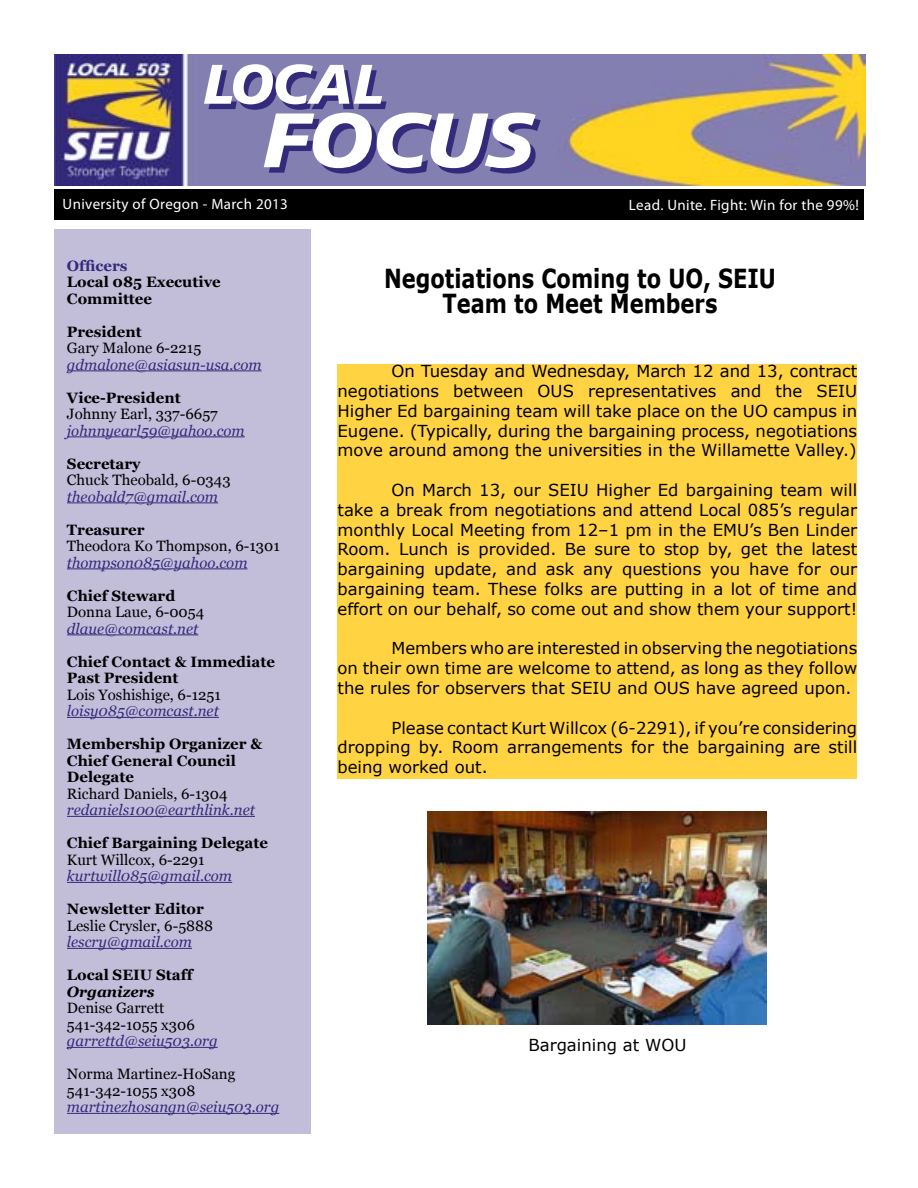
<style>
.page{position:relative;width:918px;height:1188px;background:#fff}
.page>*{position:absolute;margin:0;border:0;box-sizing:border-box;transform-origin:0 0}
.t1{font:700 26.25px/25.2px "Verdana";color:#000;text-align:center;scale:.8 1}
.t2{font:16.5px/19.8px "Verdana";color:#000;text-align:justify}
.t3{font:15px/16.5px "Georgia";color:#000}
.t4{font:italic 15px "Georgia";color:#342a7b}
.t5{font:700 15px/16.5px "Georgia";color:#000}
.t6{font:15px "Myriad Pro";letter-spacing:.025em;color:#fff}
.t7{font:italic 700 15px "Georgia";color:#000}
.t8{font:700 15px "Georgia";color:#342a7b}
</style>
<div class="page">
<div style="left:55px;top:230px;width:256px;height:904px;background:#c2beda"></div>
<hr style="left:67px;top:371px;width:195px;height:1px;background:#342a7b">
<hr style="left:67px;top:437px;width:178px;height:1px;background:#342a7b">
<hr style="left:67px;top:503px;width:151px;height:1px;background:#342a7b">
<hr style="left:67px;top:569px;width:181px;height:1px;background:#342a7b">
<hr style="left:67px;top:635px;width:131px;height:1px;background:#342a7b">
<hr style="left:67px;top:717px;width:152px;height:1px;background:#342a7b">
<hr style="left:67px;top:816px;width:188px;height:1px;background:#342a7b">
<hr style="left:67px;top:882px;width:165px;height:1px;background:#342a7b">
<hr style="left:67px;top:948px;width:125px;height:1px;background:#342a7b">
<hr style="left:67px;top:1047px;width:151px;height:1px;background:#342a7b">
<hr style="left:67px;top:1113px;width:212px;height:1px;background:#342a7b">
<div style="left:54px;top:189px;width:810px;height:31px;background:#000"></div>
<img style="left:54px;top:55px;width:811px;height:130px">
<div style="left:338px;top:364px;width:519px;height:415px;background:#ffd341"></div>
<img style="left:428px;top:811px;width:338px;height:213px">
<p class="t6" style="left:63px;top:194px;width:227px">University of Oregon - March 2013</p>
<p class="t6" style="left:629px;top:196px;width:231px">Lead. Unite. Fight: Win for the 99%!</p>
<p class="t8" style="left:67px;top:256px;width:62px">Officers</p>
<p class="t5" style="left:67px;top:274px;width:155px">Local 085 Executive<br>Committee</p>
<p class="t5" style="left:67px;top:323px;width:76px">President</p>
<p class="t3" style="left:67px;top:340px;width:136px">Gary Malone 6-2215</p>
<p class="t4" style="left:67px;top:355px;width:196px">gdmalone@asiasun-usa.com</p>
<p class="t5" style="left:67px;top:389px;width:115px">Vice-President</p>
<p class="t3" style="left:67px;top:406px;width:152px">Johnny Earl, 337-6657</p>
<p class="t4" style="left:67px;top:421px;width:179px">johnnyearl59@yahoo.com</p>
<p class="t5" style="left:67px;top:455px;width:75px">Secretary</p>
<p class="t3" style="left:67px;top:472px;width:165px">Chuck Theobald, 6-0343</p>
<p class="t4" style="left:67px;top:487px;width:153px">theobald7@gmail.com</p>
<p class="t5" style="left:67px;top:521px;width:79px">Treasurer</p>
<p class="t3" style="left:67px;top:538px;width:214px">Theodora Ko Thompson, 6-1301</p>
<p class="t4" style="left:67px;top:553px;width:182px">thompson085@yahoo.com</p>
<p class="t5" style="left:67px;top:587px;width:110px">Chief Steward</p>
<p class="t3" style="left:67px;top:604px;width:139px">Donna Laue, 6-0054</p>
<p class="t4" style="left:67px;top:619px;width:133px">dlaue@comcast.net</p>
<p class="t5" style="left:67px;top:653px;width:210px">Chief Contact &amp; Immediate<br>Past President</p>
<p class="t3" style="left:67px;top:686px;width:156px">Lois Yoshishige, 6-1251</p>
<p class="t4" style="left:67px;top:701px;width:153px">loisy085@comcast.net</p>
<p class="t5" style="left:67px;top:736px;width:197px">Membership Organizer &amp;<br>Chief General Council<br>Delegate</p>
<p class="t3" style="left:67px;top:785px;width:162px">Richard Daniels, 6-1304</p>
<p class="t4" style="left:67px;top:800px;width:190px">redaniels100@earthlink.net</p>
<p class="t5" style="left:67px;top:835px;width:202px">Chief Bargaining Delegate</p>
<p class="t3" style="left:67px;top:851px;width:139px">Kurt Willcox, 6-2291</p>
<p class="t4" style="left:67px;top:866px;width:167px">kurtwill085@gmail.com</p>
<p class="t5" style="left:67px;top:901px;width:139px">Newsletter Editor</p>
<p class="t3" style="left:67px;top:917px;width:148px">Leslie Crysler, 6-5888</p>
<p class="t4" style="left:67px;top:932px;width:127px">lescry@gmail.com</p>
<p class="t5" style="left:67px;top:967px;width:127px">Local SEIU Staff</p>
<p class="t7" style="left:67px;top:982px;width:89px">Organizers</p>
<p class="t3" style="left:67px;top:1000px;width:129px">Denise Garrett<br>541-342-1055 x306</p>
<p class="t4" style="left:67px;top:1031px;width:152px">garrettd@seiu503.org</p>
<p class="t3" style="left:67px;top:1066px;width:170px">Norma Martinez-HoSang<br>541-342-1055 x308</p>
<p class="t4" style="left:67px;top:1097px;width:214px">martinezhosangn@seiu503.org</p>
<h1 class="t1" style="left:384px;top:265px;width:491px">Negotiations Coming to UO, SEIU<br>Team to Meet Members</h1>
<p class="t2" style="left:338px;top:361px;width:521px;text-indent:54px">On Tuesday and Wednesday, March 12 and 13, contract negotiations between OUS representatives and the SEIU Higher Ed bargaining team will take place on the UO campus in Eugene. (Typically, during the bargaining process, negotiations move around among the universities in the Willamette Valley.)</p>
<p class="t2" style="left:338px;top:480px;width:521px;text-indent:54px">On March 13, our SEIU Higher Ed bargaining team will take a break from negotiations and attend Local 085’s regular monthly Local Meeting from 12–1 pm in the EMU’s Ben Linder Room. Lunch is provided. Be sure to stop by, get the latest bargaining update, and ask any questions you have for our bargaining team. These folks are putting in a lot of time and effort on our behalf, so come out and show them your support!</p>
<p class="t2" style="left:338px;top:638px;width:521px;text-indent:54px">Members who are interested in observing the negotiations on their own time are welcome to attend, as long as they follow the rules for observers that SEIU and OUS have agreed upon.</p>
<p class="t2" style="left:338px;top:717px;width:521px;text-indent:54px">Please contact Kurt Willcox (6-2291), if you’re considering dropping by. Room arrangements for the bargaining are still being worked out.</p>
<p class="t2" style="left:528px;top:1035px;width:160px">Bargaining at WOU</p>
</div>
